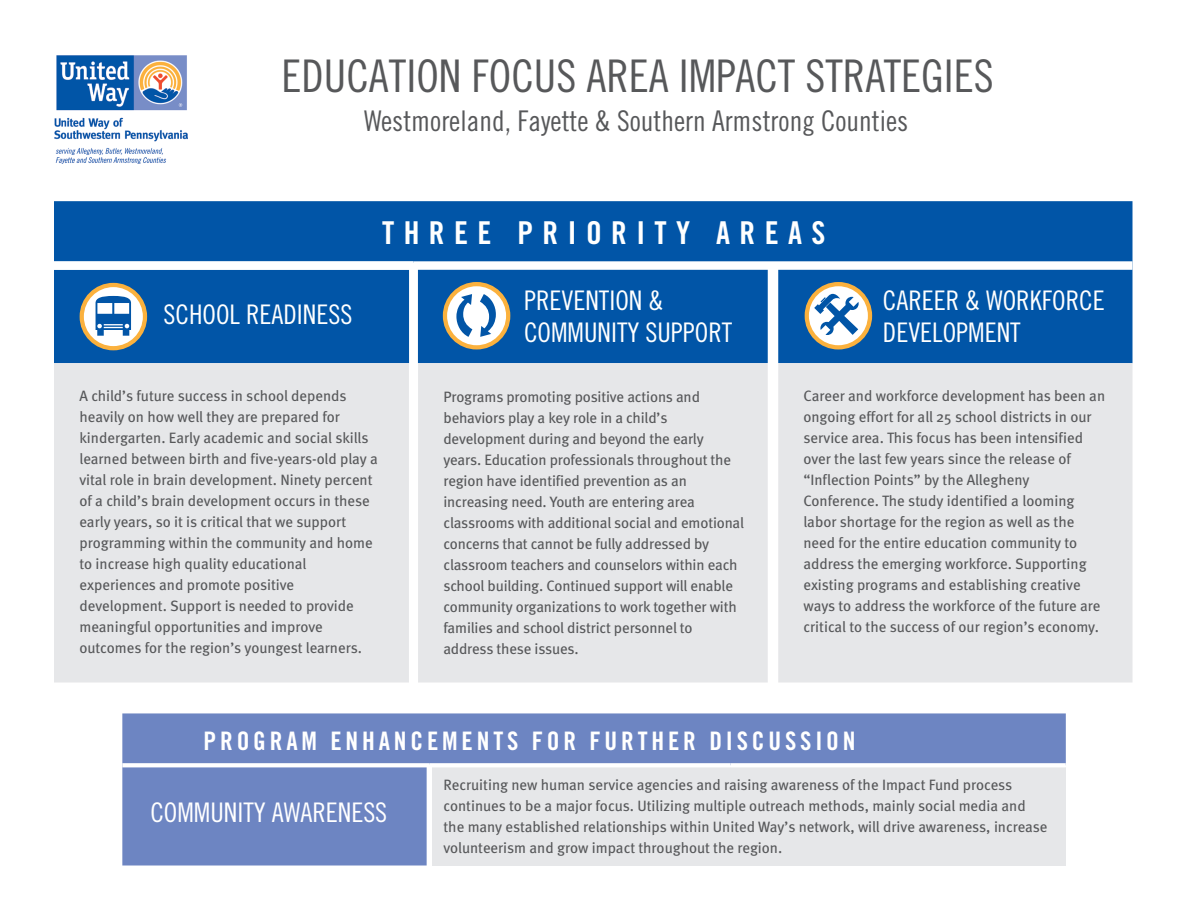
<style>
.page{position:relative;width:1188px;height:918px;background:#fff}
.page>*{position:absolute;margin:0;border:0;box-sizing:border-box;transform-origin:0 0}
.t1{font:45px "Trade Gothic Cond Eighteen";color:#57585a}
.t2{font:31.5px "Trade Gothic Bold Cond Twenty";letter-spacing:.3em;color:#fff}
.t3{font:28.5px "Trade Gothic Cond Eighteen";color:#57585a}
.t4{font:27px/32.4px "Trade Gothic Cond Eighteen";color:#fff}
.t5{font:25.5px "Trade Gothic Bold Cond Twenty";letter-spacing:.15em;color:#fff}
.t6{font:15px/21px "Meta";letter-spacing:-.005em;color:#57585a}
.s1{color:#0155a7}
</style>
<div class="page">
<div style="left:122px;top:713px;width:944px;height:153px;background:#6d85c2"></div>
<div style="left:432px;top:767px;width:634px;height:99px;background:#e6e7e9"></div>
<svg style="left:122px;top:763px;width:307px;height:4px"></svg>
<svg style="left:429px;top:763px;width:301px;height:4px"></svg>
<div style="left:427px;top:764px;width:5px;height:113px;background:#fff"></div>
<svg style="left:730px;top:763px;width:336px;height:4px"></svg>
<div style="left:54px;top:201px;width:1078px;height:162px;background:#0155a7"></div>
<div style="left:54px;top:363px;width:1078px;height:319px;background:#e6e7e9"></div>
<div style="left:30px;top:261px;width:384px;height:9px;background:#fff"></div>
<div style="left:413px;top:261px;width:360px;height:9px;background:#fff"></div>
<div style="left:409px;top:263px;width:9px;height:102px;background:#fff"></div>
<div style="left:773px;top:261px;width:360px;height:9px;background:#fff"></div>
<div style="left:409px;top:363px;width:9px;height:321px;background:#fff"></div>
<div style="left:768px;top:263px;width:10px;height:421px;background:#fff"></div>
<div style="left:80px;top:285px;width:63px;height:63px;background:#fff;border-radius:50%"></div>
<div style="left:80px;top:283px;width:67px;height:67px;border:4px solid #fbb13d;border-radius:50%"></div>
<div style="left:445px;top:284px;width:63px;height:63px;background:#fff;border-radius:50%"></div>
<div style="left:443px;top:282px;width:67px;height:68px;border:4px solid #fbb13d;border-radius:50%"></div>
<svg style="left:805px;top:284px;width:64px;height:63px"></svg>
<div style="left:805px;top:282px;width:67px;height:68px;border:4px solid #fbb13d;border-radius:50%"></div>
<img style="left:54px;top:55px;width:133px;height:109px">
<svg style="left:814px;top:293px;width:45px;height:42px"></svg>
<h1 class="t1" style="left:281px;top:50px;width:714px">EDUCATION FOCUS AREA IMPACT STRATEGIES</h1>
<h3 class="t3" style="left:364px;top:104px;width:546px">Westmoreland, Fayette &amp; Southern Armstrong Counties</h3>
<h2 class="t2" style="left:382px;top:213px;width:445px">THREE PRIORITY AREAS</h2>
<h3 class="t4" style="left:82px;top:298px;width:272px"><span class="s1">❖</span> SCHOOL READINESS</h3>
<h3 class="t4" style="left:524px;top:284px;width:210px;text-indent:-79px"><span class="s1">❑</span> PREVENTION &amp;<br>COMMUNITY SUPPORT</h3>
<h3 class="t4" style="left:883px;top:284px;width:223px">CAREER &amp; WORKFORCE<br>DEVELOPMENT</h3>
<p class="t6" style="left:80px;top:385px;width:300px">A child’s future success in school depends heavily on how well they are prepared for kindergarten. Early academic and social skills learned between birth and five-years-old play a vital role in brain development. Ninety percent of a child’s brain development occurs in these early years, so it is critical that we support programming within the community and home to increase high quality educational experiences and promote positive development. Support is needed to provide meaningful opportunities and improve outcomes for the region’s youngest learners.</p>
<p class="t6" style="left:443px;top:386px;width:302px">Programs promoting positive actions and behaviors play a key role in a child’s development during and beyond the early years. Education professionals throughout the region have identified prevention as an increasing need. Youth are entering area classrooms with additional social and emotional concerns that cannot be fully addressed by classroom teachers and counselors within each school building. Continued support will enable community organizations to work together with families and school district personnel to address these issues.</p>
<p class="t6" style="left:804px;top:385px;width:303px">Career and workforce development has been an ongoing effort for all 25 school districts in our service area. This focus has been intensified over the last few years since the release of “Inflection Points” by the Allegheny Conference. The study identified a looming labor shortage for the region as well as the need for the entire education community to address the emerging workforce. Supporting existing programs and establishing creative ways to address the workforce of the future are critical to the success of our region’s economy.</p>
<h3 class="t5" style="left:204px;top:725px;width:654px">PROGRAM ENHANCEMENTS FOR FURTHER DISCUSSION</h3>
<h3 class="t4" style="left:150px;top:796px;width:238px">COMMUNITY AWARENESS</h3>
<p class="t6" style="left:444px;top:774px;width:606px">Recruiting new human service agencies and raising awareness of the Impact Fund process continues to be a major focus. Utilizing multiple outreach methods, mainly social media and the many established relationships within United Way’s network, will drive awareness, increase volunteerism and grow impact throughout the region.</p>
</div>
